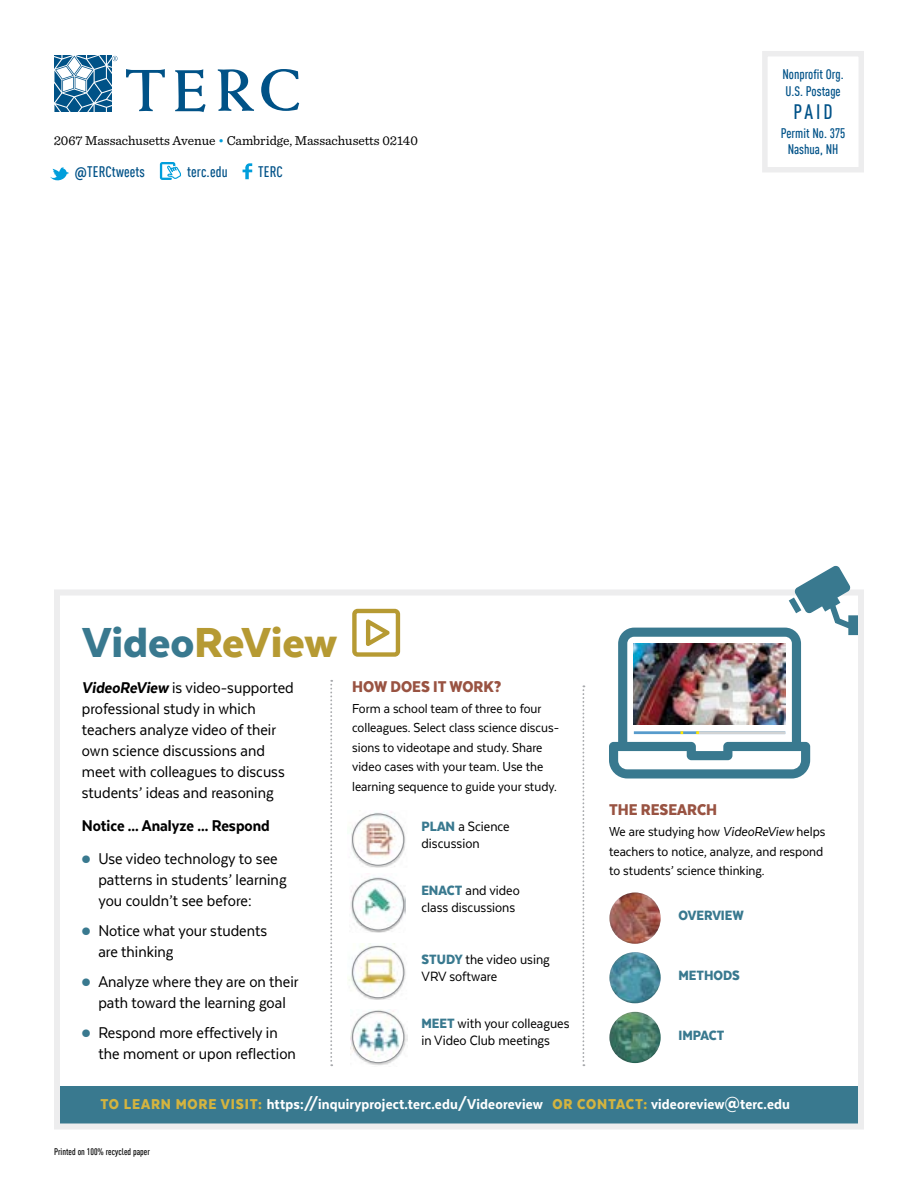
<style>
.page{position:relative;width:918px;height:1188px;background:#fff}
.page>*{position:absolute;margin:0;border:0;box-sizing:border-box;transform-origin:0 0}
.t1{font:900 48.45px "Texta";color:#b69a33}
.t2{font:500 condensed 20.4px "DIN Offc";color:#005288}
.t3{font:18px/21px "Texta Narrow";color:#000}
.t4{font:800 18px "Texta Narrow";color:#000}
.t5{font:900 18px "Texta Narrow";color:#995342}
.t6{font:800 16.5px "Texta Narrow";letter-spacing:.01em;color:#fff}
.t7{font:15.6px/17.4px "Texta Narrow";color:#000}
.t8{font:900 15.6px "Texta Narrow";color:#39798f}
.t9{font:15px/19.5px "Texta Narrow";color:#000}
.t10{font:500 condensed 15px "DIN Offc";letter-spacing:.01em;color:#005288}
.t11{font:500 condensed 13.65px/16.4px "DIN Offc";color:#005288}
.t12{font:13.5px "Sentinel";letter-spacing:-.005em;color:#000}
.t13{font:500 condensed 9.45px "DIN Offc";color:#000}
.s1{color:#009edb}
.s2{font-family:"Depot New Condensed";font-stretch:normal}
.s3{color:#39798f}
.s4{font-weight:800;font-style:italic}
.s5{font-weight:900;color:#39798f}
.s6{font-style:italic}
.s7{font-weight:900;color:#d4b43f}
</style>
<div class="page">
<div style="left:54px;top:1086px;width:806px;height:39px;background:#39798f"></div>
<div style="left:54px;top:590px;width:810px;height:540px;border:6px solid #ededee"></div>
<div style="left:762px;top:51px;width:102px;height:121px;border:5px solid #ededee"></div>
<svg style="left:50px;top:167px;width:19px;height:14px"></svg>
<svg style="left:160px;top:162px;width:21px;height:18px"></svg>
<svg style="left:243px;top:163px;width:9px;height:16px"></svg>
<svg style="left:54px;top:56px;width:64px;height:56px"></svg>
<svg style="left:126px;top:69px;width:39px;height:42px"></svg>
<svg style="left:175px;top:69px;width:31px;height:43px"></svg>
<svg style="left:218px;top:69px;width:36px;height:42px"></svg>
<svg style="left:261px;top:69px;width:38px;height:42px"></svg>
<img style="left:351px;top:812px;width:55px;height:56px">
<img style="left:350px;top:873px;width:56px;height:60px">
<img style="left:347px;top:943px;width:59px;height:57px">
<img style="left:351px;top:1010px;width:56px;height:55px">
<svg style="left:352px;top:608px;width:49px;height:49px"></svg>
<svg style="left:330px;top:680px;width:2px;height:386px"></svg>
<svg style="left:582px;top:685px;width:2px;height:381px"></svg>
<img style="left:609px;top:565px;width:249px;height:213px">
<div style="left:352px;top:813px;width:52px;height:53px;border:1px solid #939598;border-radius:50%"></div>
<div style="left:352px;top:878px;width:52px;height:53px;border:1px solid #939598;border-radius:50%"></div>
<div style="left:352px;top:946px;width:52px;height:52px;border:1px solid #939598;border-radius:50%"></div>
<img style="left:609px;top:893px;width:52px;height:51px;border-radius:26px">
<img style="left:609px;top:952px;width:52px;height:51px;border-radius:26px">
<img style="left:609px;top:1012px;width:52px;height:51px;border-radius:26px">
<div style="left:352px;top:1011px;width:52px;height:52px;border:1px solid #939598;border-radius:50%"></div>
<p class="t12" style="left:54px;top:130px;width:366px">2067 Massachusetts Avenue <span class="s1">•</span> Cambridge, Massachusetts 02140</p>
<p class="t10" style="left:75px;top:163px;width:72px"><span class="s2">@</span>TERCtweets</p>
<p class="t10" style="left:187px;top:163px;width:42px">terc.edu</p>
<p class="t10" style="left:258px;top:163px;width:26px">TERC</p>
<p class="t11" style="left:782px;top:66px;width:63px">Nonprofit Org.<br>U.S. Postage</p>
<p class="t2" style="left:793px;top:100px;width:41px">PAID</p>
<p class="t11" style="left:781px;top:125px;width:66px;text-align:center">Permit No. 375<br>Nashua, NH</p>
<h1 class="t1" style="left:82px;top:617px;width:256px"><span class="s3">Video</span>ReView</h1>
<p class="t3" style="left:82px;top:677px;width:213px"><span class="s4">VideoReView</span> is video-supported professional study in which teachers analyze video of their own science discussions and meet with colleagues to discuss students’ ideas and reasoning</p>
<p class="t4" style="left:82px;top:816px;width:190px">Notice ... Analyze ... Respond</p>
<p class="t3" style="left:98px;top:848px;width:190px">Use video technology to see patterns in students’ learning you couldn’t see before:</p>
<p class="t3" style="left:98px;top:920px;width:170px">Notice what your students are thinking</p>
<p class="t3" style="left:98px;top:971px;width:202px">Analyze where they are on their path toward the learning goal</p>
<p class="t3" style="left:98px;top:1022px;width:199px">Respond more effectively in the moment or upon reflection</p>
<p class="t5" style="left:352px;top:677px;width:151px">HOW DOES IT WORK?</p>
<p class="t9" style="left:352px;top:698px;width:208px">Form a school team of three to four colleagues. Select class science discus&shy;sions to videotape and study. Share video cases with your team. Use the learning sequence to guide your study.</p>
<p class="t7" style="left:422px;top:817px;width:90px"><span class="s5">PLAN</span> a Science discussion</p>
<p class="t7" style="left:421px;top:882px;width:100px"><span class="s5">ENACT</span> and video class discussions</p>
<p class="t7" style="left:422px;top:950px;width:130px"><span class="s5">STUDY</span> the video using<br>VRV software</p>
<p class="t7" style="left:421px;top:1014px;width:150px"><span class="s5">MEET</span> with your colleagues in Video Club meetings</p>
<p class="t5" style="left:609px;top:800px;width:110px">THE RESEARCH</p>
<p class="t9" style="left:609px;top:822px;width:218px">We are studying how <span class="s6">VideoReView</span> helps teachers to notice, analyze, and respond to students’ science thinking.</p>
<p class="t8" style="left:678px;top:908px;width:67px">OVERVIEW</p>
<p class="t8" style="left:678px;top:967px;width:63px">METHODS</p>
<p class="t8" style="left:678px;top:1027px;width:47px">IMPACT</p>
<p class="t6" style="left:100px;top:1095px;width:691px"><span class="s7">TO LEARN MORE VISIT:</span> https://inquiryproject.terc.edu/Videoreview <span class="s7">OR CONTACT:</span> videoreview@terc.edu</p>
<p class="t13" style="left:54px;top:1146px;width:97px">Printed on 100% recycled paper</p>
</div>
